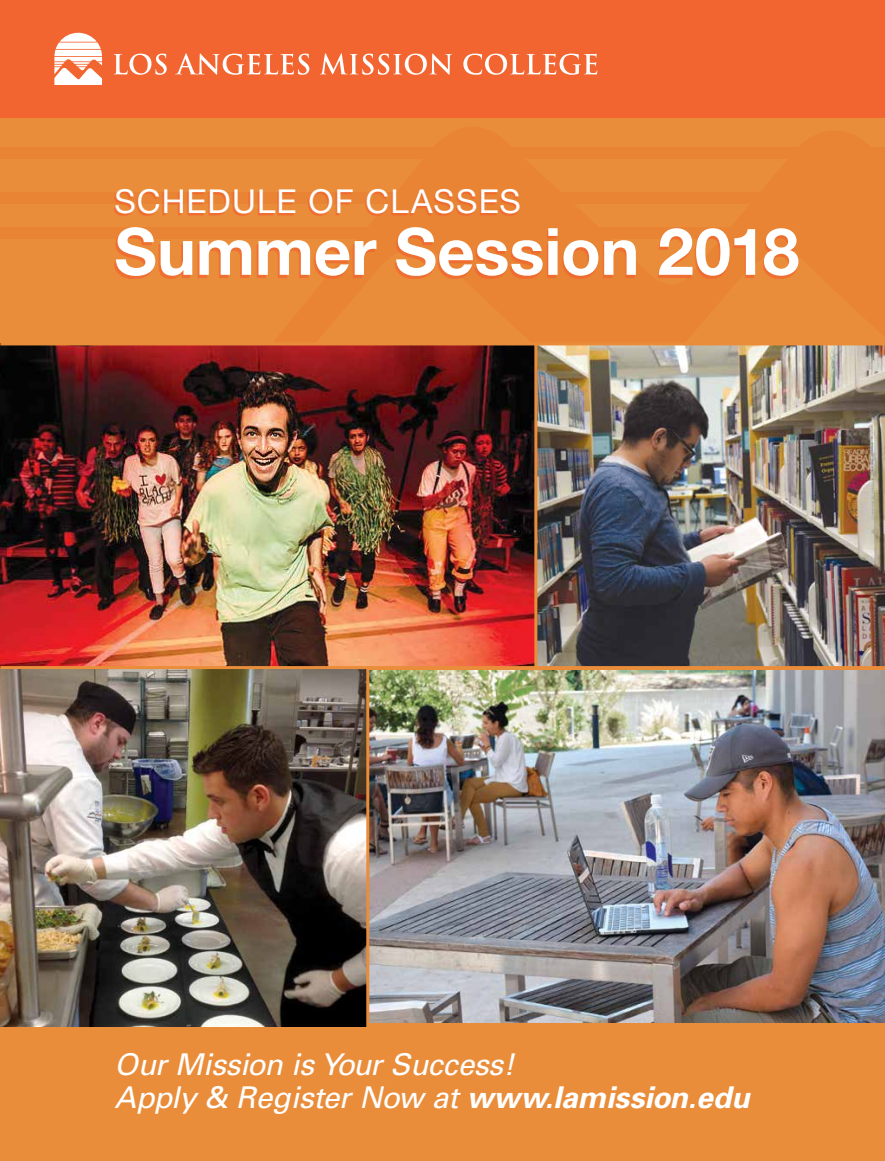
<style>
.page{position:relative;width:885px;height:1161px;background:#fff}
.page>*{position:absolute;margin:0;border:0;box-sizing:border-box;transform-origin:0 0}
.t1{font:700 65.25px "Helvetica Neue";color:#fff}
.t2{font:33px "Helvetica Neue";letter-spacing:.03em;color:#fff}
.t3{font:italic 30px/33px "Univers";letter-spacing:-.015em;color:#fff}
.s1{font-weight:700}
</style>
<div class="page">
<div style="left:0;top:0;width:884px;height:1161px;background:#ea8d3a"></div>
<div style="left:0;top:192px;width:884px;height:12px;background:#e88434"></div>
<div style="left:0;top:228px;width:884px;height:11px;background:#e88434"></div>
<div style="left:0;top:147px;width:884px;height:12px;background:#e88434"></div>
<img style="left:369px;top:670px;width:515px;height:353px">
<img style="left:0;top:669px;width:366px;height:358px">
<div style="left:0;top:0;width:884px;height:117px;background:#f26531"></div>
<svg style="left:113px;top:53px;width:484px;height:22px"></svg>
<svg style="left:54px;top:33px;width:48px;height:52px"></svg>
<div style="left:114px;top:191px;width:682px;height:87px;background:#f26531;opacity:.75"></div>
<img style="left:0;top:345px;width:884px;height:321px">
<hr style="left:534px;top:344px;width:3px;height:324px;background:#ea8d3a">
<p class="t2" style="left:114px;top:181px;width:408px">SCHEDULE OF CLASSES</p>
<h1 class="t1" style="left:114px;top:211px;width:686px">Summer Session 2018</h1>
<p class="t3" style="left:114px;top:1047px;width:636px">Our Mission is Your Success!<br>Apply &amp; Register Now at <span class="s1">www.lamission.edu</span></p>
</div>
